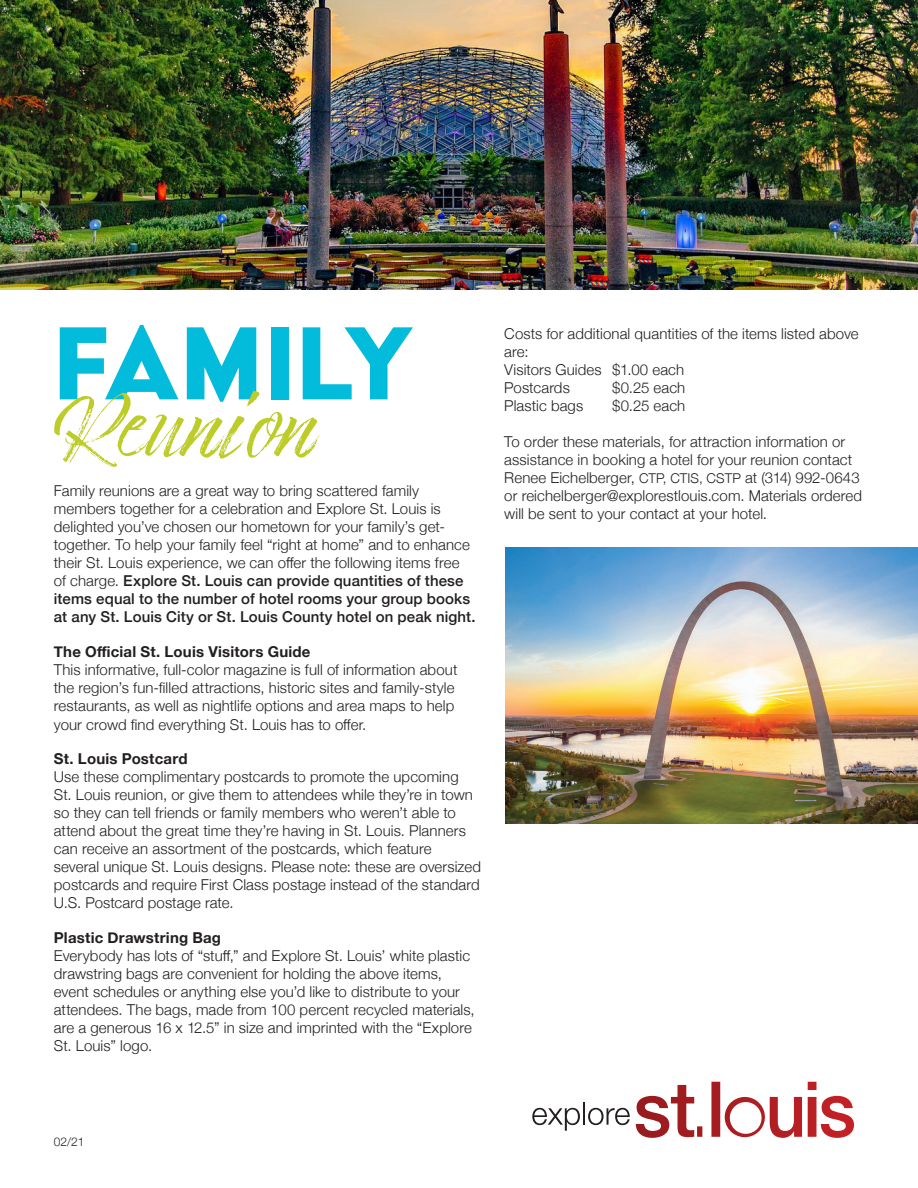
<style>
.page{position:relative;width:918px;height:1188px;background:#fff}
.page>*{position:absolute;margin:0;border:0;box-sizing:border-box;transform-origin:0 0}
.Body{font:120px "Acier BAT Text Solid";letter-spacing:.005em;color:#03bbdb}
.Body-2{font:82.5px "Timberline";letter-spacing:.015em;color:#bdcc26}
.Body-3{font:300 15px/18px "Helvetica Neue";letter-spacing:.005em;color:#231f20}
.Head_Alternate{font:300 15px/18px "Helvetica Neue";letter-spacing:.005em;color:#231f20}
.Sub_Head_Reverse{font:300 12px "Helvetica Neue";color:#231f20}
.s1{font-weight:500}
.s2{font-weight:700}
.s3{font-size:13.5px}
</style>
<div class="page">
<img style="left:0;top:0;width:918px;height:289px">
<img style="left:505px;top:548px;width:413px;height:275px">
<svg style="left:532px;top:1108px;width:48px;height:23px"></svg>
<hr style="left:583px;top:1102px;width:2px;height:23px;background:#231f20">
<svg style="left:588px;top:1108px;width:42px;height:17px"></svg>
<svg style="left:636px;top:1082px;width:218px;height:56px"></svg>
<p class="Body" style="left:54px;top:300px;width:363px">Family</p>
<p class="Body-2" style="left:54px;top:379px;width:269px">Reunion</p>
<p class="Head_Alternate" style="left:54px;top:481px;width:423px">Family reunions are a great way to bring scattered family members together for a celebration and Explore St. Louis is delighted you’ve chosen our hometown for your family’s get&shy;together. To help your family feel “right at home” and to enhance their St. Louis experience, we can offer the following items free<br>of charge. <span class="s1">Explore St. Louis can provide quantities of these items equal to the number of hotel rooms your group books at any St. Louis City or St. Louis County hotel on peak night.</span></p>
<p class="Body-3" style="left:54px;top:641px;width:405px"><span class="s2">The Official St. Louis Visitors Guide<br></span>This informative, full-color magazine is full of information about the region’s fun-filled attractions, historic sites and family-style restaurants, as well as nightlife options and area maps to help your crowd find everything St. Louis has to offer.</p>
<p class="Body-3" style="left:54px;top:749px;width:429px"><span class="s2">St. Louis Postcard<br></span>Use these complimentary postcards to promote the upcoming<br>St. Louis reunion, or give them to attendees while they’re in town so they can tell friends or family members who weren’t able to attend about the great time they’re having in St. Louis. Planners can receive an assortment of the postcards, which feature<br>several unique St. Louis designs. Please note: these are oversized postcards and require First Class postage instead of the standard U.S. Postcard postage rate.</p>
<p class="Body-3" style="left:54px;top:927px;width:422px"><span class="s2">Plastic Drawstring Bag<br></span>Everybody has lots of “stuff,” and Explore St. Louis’ white plastic drawstring bags are convenient for holding the above items, event schedules or anything else you’d like to distribute to your attendees. The bags, made from 100 percent recycled materials, are a generous 16 x 12.5” in size and imprinted with the “Explore St. Louis” logo.</p>
<p class="Body-3" style="left:504px;top:323px;width:356px">Costs for additional quantities of the items listed above are:<br>Visitors Guides $1.00 each<br>Postcards</p>
<p class="Body-3" style="left:612px;top:377px;width:75px">$0.25 each</p>
<p class="Body-3" style="left:504px;top:395px;width:80px">Plastic bags</p>
<p class="Body-3" style="left:612px;top:395px;width:75px">$0.25 each</p>
<p class="Body-3" style="left:504px;top:431px;width:359px">To order these materials, for attraction information or assistance in booking a hotel for your reunion contact Renee Eichelberger, <span class="s3">CTP, CTIS, CSTP</span> at (314) 992-0643 or reichelberger@explorestlouis.com. Materials ordered will be sent to your contact at your hotel.</p>
<p class="Sub_Head_Reverse" style="left:54px;top:1132px;width:32px">02/21</p>
</div>
